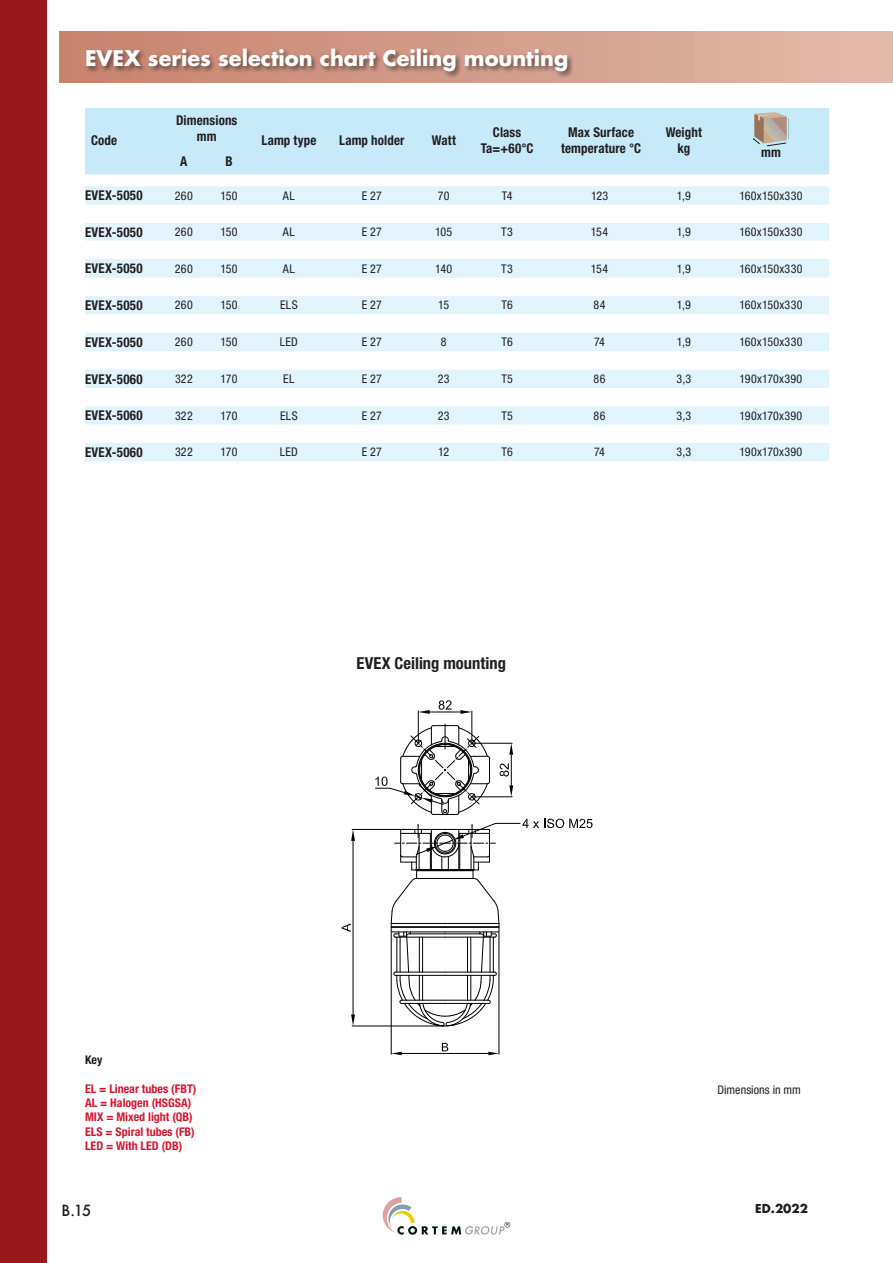
<style>
.page{position:relative;width:893px;height:1263px;background:#fff}
.page>*{position:absolute;margin:0;border:0;box-sizing:border-box;transform-origin:0 0}
.ITA_titolo_pagina{font:700 21px "Futura";color:#fff}
.t1{font:700 condensed 16.5px "Helvetica Neue";color:#231f20}
.t2{font:500 15px "Futura";color:#231f20}
.ITA_titolo_pagina-2{font:700 condensed 13.5px/16.2px "Helvetica Neue LT Pro";letter-spacing:.02em;color:#231f20;text-align:center;scale:.96 1}
.ITA_titolo_pagina-3{font:condensed 12px "Helvetica Neue LT Pro";letter-spacing:.02em;color:#231f20}
.t3{font:700 condensed 12px "Helvetica Neue";color:#d7162e}
.t4{font:700 12px "Futura";color:#231f20}
.t5{font:700 condensed 12px "Helvetica Neue";color:#231f20}
</style>
<div class="page">
<svg style="left:383px;top:1197px;width:127px;height:38px"></svg>
<div style="left:60px;top:31px;width:833px;height:51px;background:linear-gradient(to right,#c7826d,#e1b9a9)"></div>
<div style="left:0;top:0;width:47px;height:1263px;background:#981a1e"></div>
<div style="left:85px;top:47px;width:490px;height:32px;background:#231f20;opacity:.6"></div>
<hr style="left:391px;top:933px;width:1px;height:121px;background:#000">
<hr style="left:499px;top:933px;width:1px;height:121px;background:#000">
<hr style="left:402px;top:1053px;width:86px;height:1px;background:#000">
<svg style="left:391px;top:1052px;width:11px;height:3px"></svg>
<svg style="left:488px;top:1052px;width:11px;height:3px"></svg>
<svg style="left:442px;top:1043px;width:6px;height:8px"></svg>
<hr style="left:418px;top:711px;width:1px;height:31px;background:#000">
<hr style="left:472px;top:711px;width:1px;height:31px;background:#000">
<hr style="left:430px;top:712px;width:30px;height:1px;background:#000">
<svg style="left:418px;top:710px;width:12px;height:4px"></svg>
<svg style="left:460px;top:710px;width:12px;height:4px"></svg>
<svg style="left:438px;top:700px;width:14px;height:10px"></svg>
<hr style="left:352px;top:829px;width:52px;height:1px;background:#000">
<hr style="left:352px;top:1026px;width:92px;height:1px;background:#000">
<hr style="left:353px;top:841px;width:1px;height:173px;background:#000">
<svg style="left:351px;top:829px;width:4px;height:12px"></svg>
<svg style="left:351px;top:1014px;width:4px;height:12px"></svg>
<svg style="left:342px;top:923px;width:9px;height:9px"></svg>
<svg style="left:375px;top:724px;width:218px;height:303px"></svg>
<div style="left:85px;top:108px;width:744px;height:66px;background:#c6eafa"></div>
<svg style="left:85px;top:186px;width:744px;height:275px;fill:#e1f4fc"></svg>
<svg style="left:753px;top:112px;width:37px;height:34px"></svg>
<p class="ITA_titolo_pagina" style="left:85px;top:43px;width:485px">EVEX series selection chart Ceiling mounting</p>
<p class="ITA_titolo_pagina-2" style="left:91px;top:132px;width:29px">Code</p>
<p class="ITA_titolo_pagina-2" style="left:176px;top:112px;width:65px">Dimensions mm</p>
<p class="ITA_titolo_pagina-2" style="left:180px;top:153px;width:9px">A</p>
<p class="ITA_titolo_pagina-2" style="left:225px;top:153px;width:9px">B</p>
<p class="ITA_titolo_pagina-2" style="left:261px;top:132px;width:59px">Lamp type</p>
<p class="ITA_titolo_pagina-2" style="left:339px;top:132px;width:70px">Lamp holder</p>
<p class="ITA_titolo_pagina-2" style="left:432px;top:132px;width:27px">Watt</p>
<p class="ITA_titolo_pagina-2" style="left:493px;top:124px;width:31px">Class</p>
<p class="ITA_titolo_pagina-2" style="left:481px;top:140px;width:56px">Ta=+60°C</p>
<p class="ITA_titolo_pagina-2" style="left:568px;top:124px;width:70px">Max Surface</p>
<p class="ITA_titolo_pagina-2" style="left:561px;top:140px;width:85px">temperature °C</p>
<p class="ITA_titolo_pagina-2" style="left:666px;top:124px;width:39px">Weight</p>
<p class="ITA_titolo_pagina-2" style="left:677px;top:140px;width:15px">kg</p>
<p class="ITA_titolo_pagina-2" style="left:761px;top:144px;width:22px">mm</p>
<p class="ITA_titolo_pagina-2" style="left:85px;top:187px;width:62px">EVEX-5050</p>
<p class="ITA_titolo_pagina-3" style="left:175px;top:189px;width:19px">260</p>
<p class="ITA_titolo_pagina-3" style="left:220px;top:189px;width:19px">150</p>
<p class="ITA_titolo_pagina-3" style="left:283px;top:189px;width:13px">AL</p>
<p class="ITA_titolo_pagina-3" style="left:362px;top:189px;width:22px">E 27</p>
<p class="ITA_titolo_pagina-3" style="left:438px;top:189px;width:13px">70</p>
<p class="ITA_titolo_pagina-3" style="left:502px;top:189px;width:12px">T4</p>
<p class="ITA_titolo_pagina-3" style="left:591px;top:189px;width:19px">123</p>
<p class="ITA_titolo_pagina-3" style="left:677px;top:189px;width:16px">1,9</p>
<p class="ITA_titolo_pagina-3" style="left:739px;top:189px;width:65px">160x150x330</p>
<p class="ITA_titolo_pagina-2" style="left:85px;top:223px;width:62px">EVEX-5050</p>
<p class="ITA_titolo_pagina-3" style="left:175px;top:225px;width:19px">260</p>
<p class="ITA_titolo_pagina-3" style="left:220px;top:225px;width:19px">150</p>
<p class="ITA_titolo_pagina-3" style="left:283px;top:225px;width:13px">AL</p>
<p class="ITA_titolo_pagina-3" style="left:362px;top:225px;width:22px">E 27</p>
<p class="ITA_titolo_pagina-3" style="left:435px;top:225px;width:19px">105</p>
<p class="ITA_titolo_pagina-3" style="left:501px;top:225px;width:13px">T3</p>
<p class="ITA_titolo_pagina-3" style="left:591px;top:225px;width:19px">154</p>
<p class="ITA_titolo_pagina-3" style="left:677px;top:225px;width:16px">1,9</p>
<p class="ITA_titolo_pagina-3" style="left:739px;top:225px;width:65px">160x150x330</p>
<p class="ITA_titolo_pagina-2" style="left:85px;top:260px;width:62px">EVEX-5050</p>
<p class="ITA_titolo_pagina-3" style="left:175px;top:261px;width:19px">260</p>
<p class="ITA_titolo_pagina-3" style="left:220px;top:261px;width:19px">150</p>
<p class="ITA_titolo_pagina-3" style="left:283px;top:261px;width:13px">AL</p>
<p class="ITA_titolo_pagina-3" style="left:362px;top:261px;width:22px">E 27</p>
<p class="ITA_titolo_pagina-3" style="left:435px;top:261px;width:19px">140</p>
<p class="ITA_titolo_pagina-3" style="left:501px;top:261px;width:13px">T3</p>
<p class="ITA_titolo_pagina-3" style="left:591px;top:261px;width:19px">154</p>
<p class="ITA_titolo_pagina-3" style="left:677px;top:261px;width:16px">1,9</p>
<p class="ITA_titolo_pagina-3" style="left:739px;top:261px;width:65px">160x150x330</p>
<p class="ITA_titolo_pagina-2" style="left:85px;top:297px;width:62px">EVEX-5050</p>
<p class="ITA_titolo_pagina-3" style="left:175px;top:298px;width:19px">260</p>
<p class="ITA_titolo_pagina-3" style="left:220px;top:298px;width:19px">150</p>
<p class="ITA_titolo_pagina-3" style="left:280px;top:298px;width:19px">ELS</p>
<p class="ITA_titolo_pagina-3" style="left:362px;top:298px;width:22px">E 27</p>
<p class="ITA_titolo_pagina-3" style="left:438px;top:298px;width:13px">15</p>
<p class="ITA_titolo_pagina-3" style="left:501px;top:298px;width:13px">T6</p>
<p class="ITA_titolo_pagina-3" style="left:594px;top:298px;width:13px">84</p>
<p class="ITA_titolo_pagina-3" style="left:677px;top:298px;width:16px">1,9</p>
<p class="ITA_titolo_pagina-3" style="left:739px;top:298px;width:65px">160x150x330</p>
<p class="ITA_titolo_pagina-2" style="left:85px;top:334px;width:62px">EVEX-5050</p>
<p class="ITA_titolo_pagina-3" style="left:175px;top:335px;width:19px">260</p>
<p class="ITA_titolo_pagina-3" style="left:220px;top:335px;width:19px">150</p>
<p class="ITA_titolo_pagina-3" style="left:280px;top:335px;width:20px">LED</p>
<p class="ITA_titolo_pagina-3" style="left:362px;top:335px;width:22px">E 27</p>
<p class="ITA_titolo_pagina-3" style="left:441px;top:335px;width:7px">8</p>
<p class="ITA_titolo_pagina-3" style="left:501px;top:335px;width:13px">T6</p>
<p class="ITA_titolo_pagina-3" style="left:594px;top:335px;width:12px">74</p>
<p class="ITA_titolo_pagina-3" style="left:677px;top:335px;width:16px">1,9</p>
<p class="ITA_titolo_pagina-3" style="left:739px;top:335px;width:65px">160x150x330</p>
<p class="ITA_titolo_pagina-2" style="left:85px;top:370px;width:62px">EVEX-5060</p>
<p class="ITA_titolo_pagina-3" style="left:175px;top:372px;width:19px">322</p>
<p class="ITA_titolo_pagina-3" style="left:221px;top:372px;width:18px">170</p>
<p class="ITA_titolo_pagina-3" style="left:283px;top:372px;width:13px">EL</p>
<p class="ITA_titolo_pagina-3" style="left:362px;top:372px;width:22px">E 27</p>
<p class="ITA_titolo_pagina-3" style="left:438px;top:372px;width:13px">23</p>
<p class="ITA_titolo_pagina-3" style="left:501px;top:372px;width:13px">T5</p>
<p class="ITA_titolo_pagina-3" style="left:594px;top:372px;width:13px">86</p>
<p class="ITA_titolo_pagina-3" style="left:676px;top:372px;width:16px">3,3</p>
<p class="ITA_titolo_pagina-3" style="left:739px;top:372px;width:64px">190x170x390</p>
<p class="ITA_titolo_pagina-2" style="left:85px;top:407px;width:62px">EVEX-5060</p>
<p class="ITA_titolo_pagina-3" style="left:175px;top:408px;width:19px">322</p>
<p class="ITA_titolo_pagina-3" style="left:221px;top:408px;width:18px">170</p>
<p class="ITA_titolo_pagina-3" style="left:280px;top:408px;width:19px">ELS</p>
<p class="ITA_titolo_pagina-3" style="left:362px;top:408px;width:22px">E 27</p>
<p class="ITA_titolo_pagina-3" style="left:438px;top:408px;width:13px">23</p>
<p class="ITA_titolo_pagina-3" style="left:501px;top:408px;width:13px">T5</p>
<p class="ITA_titolo_pagina-3" style="left:594px;top:408px;width:13px">86</p>
<p class="ITA_titolo_pagina-3" style="left:676px;top:408px;width:16px">3,3</p>
<p class="ITA_titolo_pagina-3" style="left:739px;top:408px;width:64px">190x170x390</p>
<p class="ITA_titolo_pagina-2" style="left:85px;top:444px;width:62px">EVEX-5060</p>
<p class="ITA_titolo_pagina-3" style="left:175px;top:445px;width:19px">322</p>
<p class="ITA_titolo_pagina-3" style="left:221px;top:445px;width:18px">170</p>
<p class="ITA_titolo_pagina-3" style="left:280px;top:445px;width:20px">LED</p>
<p class="ITA_titolo_pagina-3" style="left:362px;top:445px;width:22px">E 27</p>
<p class="ITA_titolo_pagina-3" style="left:438px;top:445px;width:13px">12</p>
<p class="ITA_titolo_pagina-3" style="left:501px;top:445px;width:13px">T6</p>
<p class="ITA_titolo_pagina-3" style="left:594px;top:445px;width:12px">74</p>
<p class="ITA_titolo_pagina-3" style="left:676px;top:445px;width:16px">3,3</p>
<p class="ITA_titolo_pagina-3" style="left:739px;top:445px;width:64px">190x170x390</p>
<p class="t5" style="left:85px;top:1052px;width:19px">Key</p>
<p class="t3" style="left:85px;top:1081px;width:113px">EL = Linear tubes (FBT)</p>
<p class="t3" style="left:85px;top:1095px;width:108px">AL = Halogen (HSGSA)</p>
<p class="t3" style="left:85px;top:1110px;width:109px">MIX = Mixed light (QB)</p>
<p class="t3" style="left:85px;top:1124px;width:111px">ELS = Spiral tubes (FB)</p>
<p class="t3" style="left:85px;top:1138px;width:99px">LED = With LED (DB)</p>
<p class="t1" style="left:356px;top:653px;width:151px">EVEX Ceiling mounting</p>
<p class="ITA_titolo_pagina-3" style="left:717px;top:1082px;width:85px">Dimensions in mm</p>
<p class="t2" style="left:62px;top:1200px;width:31px">B.15</p>
<p class="t4" style="left:755px;top:1200px;width:54px">ED.2022</p>
</div>
